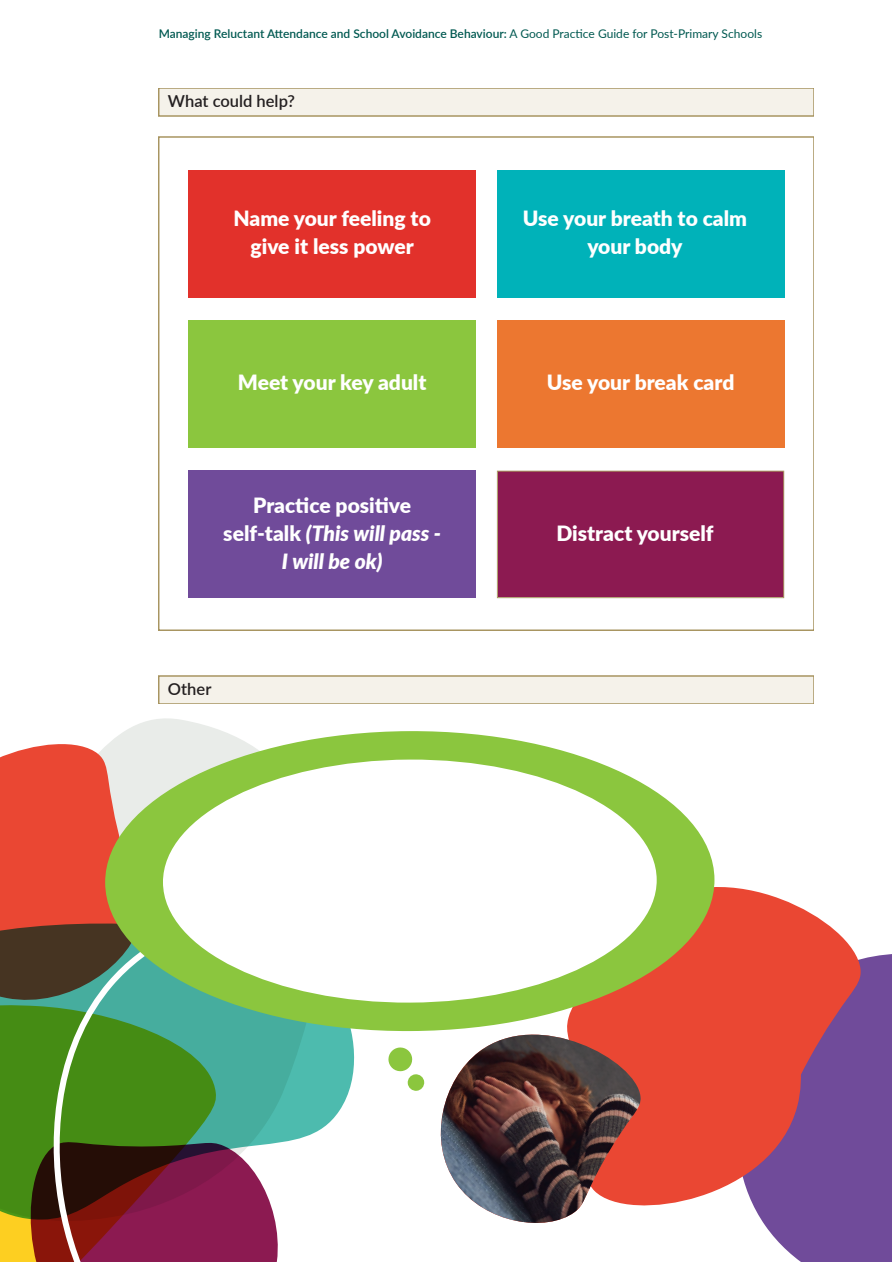
<style>
.page{position:relative;width:892px;height:1262px;background:#fff}
.page>*{position:absolute;margin:0;border:0;box-sizing:border-box;transform-origin:0 0}
.t1{font:900 21px/28.3px "Lato";color:#fff;text-align:center}
.t2{font:600 16.5px "Lato";color:#231f20}
.t3{font:600 12px "Lato";color:#005951}
.s1{font-weight:400}
.s2{font-style:italic}
</style>
<div class="page">
<div style="left:765px;top:954px;width:126px;height:307px;background:#704b9a"></div>
<svg style="left:714px;top:873px;width:148px;height:276px"></svg>
<svg style="left:0;top:724px;width:143px;height:199px;background:#ed6352"></svg>
<svg style="left:0;top:1005px;width:6px;height:256px;background:#689816"></svg>
<svg style="left:6px;top:896px;width:419px;height:365px"></svg>
<div style="left:159px;top:89px;width:654px;height:26px;background:#f5f2ea"></div>
<div style="left:159px;top:88px;width:654px;height:28px;border:2px solid #a89561"></div>
<div style="left:188px;top:171px;width:287px;height:127px;background:#e2312b"></div>
<div style="left:497px;top:171px;width:287px;height:127px;background:#00b2b9"></div>
<div style="left:188px;top:321px;width:287px;height:127px;background:#8bc63e"></div>
<div style="left:497px;top:321px;width:287px;height:127px;background:#ec7730"></div>
<div style="left:188px;top:471px;width:287px;height:127px;background:#704b9a"></div>
<div style="left:497px;top:471px;width:286px;height:126px;background:#8c1a51"></div>
<div style="left:497px;top:471px;width:287px;height:127px;border:1px solid #a89561"></div>
<div style="left:159px;top:676px;width:654px;height:27px;background:#f5f2ea"></div>
<div style="left:159px;top:676px;width:654px;height:28px;border:2px solid #a89561"></div>
<svg style="left:642px;top:932px;width:170px;height:293px;background:#d95552"></svg>
<svg style="left:388px;top:1047px;width:24px;height:24px"></svg>
<div style="left:407px;top:1073px;width:17px;height:18px;background:#8bc63e;border-radius:50%"></div>
<svg style="left:105px;top:730px;width:609px;height:301px"></svg>
<svg style="left:163px;top:759px;width:494px;height:244px"></svg>
<img style="left:426px;top:1007px;width:216px;height:216px">
<p class="t3" style="left:159px;top:26px;width:605px">Managing Reluctant Attendance and School Avoidance Behaviour: <span class="s1">A Good Practice Guide for Post-Primary Schools</span></p>
<p class="t2" style="left:168px;top:90px;width:128px">What could help?</p>
<p class="t1" style="left:233px;top:204px;width:199px">Name your feeling to give it less power</p>
<p class="t1" style="left:523px;top:204px;width:226px">Use your breath to calm your body</p>
<p class="t1" style="left:238px;top:368px;width:190px">Meet your key adult</p>
<p class="t1" style="left:546px;top:368px;width:189px">Use your break card</p>
<p class="t1" style="left:223px;top:490px;width:219px">Practice positive self-talk <span class="s2">(This will pass -<br>I will be ok)</span></p>
<p class="t2" style="left:168px;top:678px;width:45px">Other</p>
<p class="t1" style="left:556px;top:518px;width:159px">Distract yourself</p>
</div>
